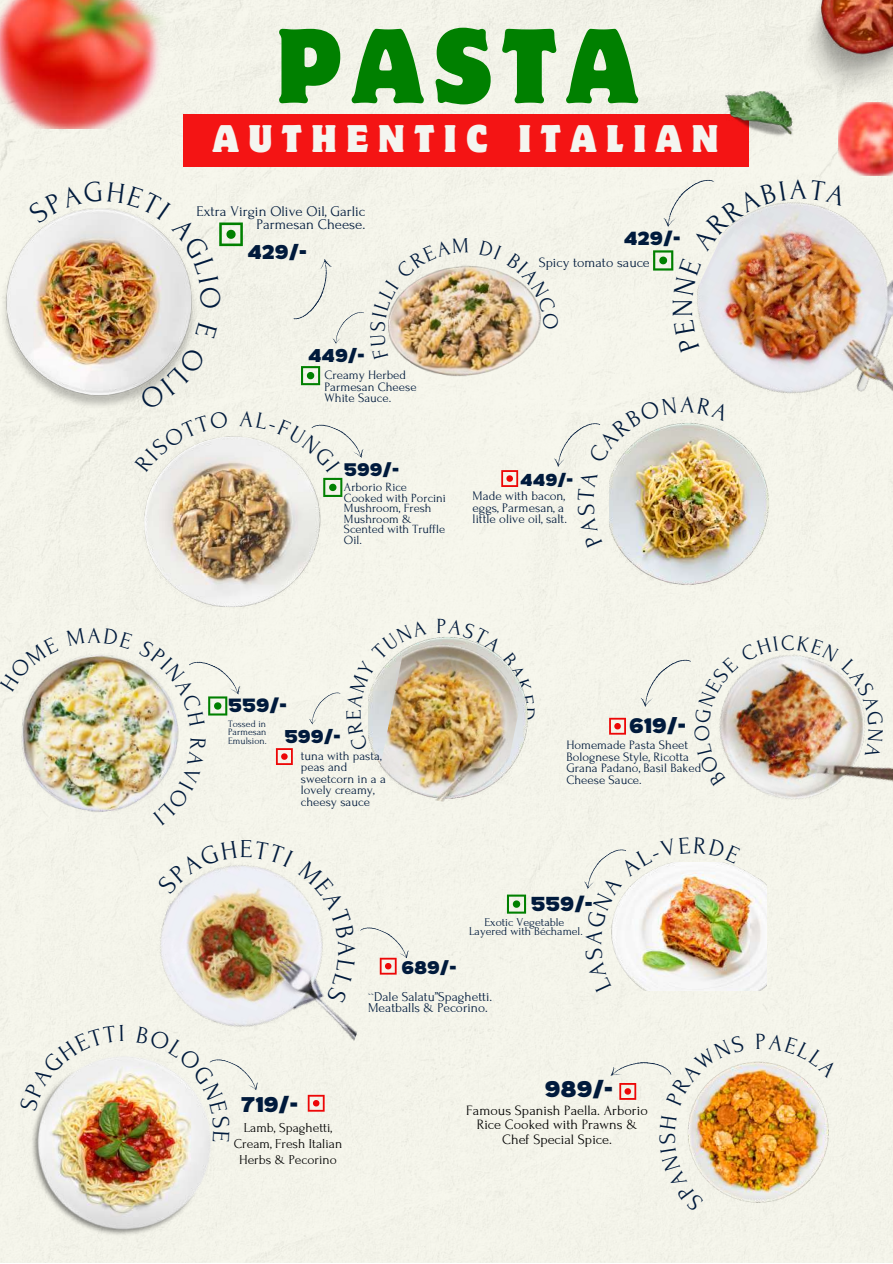
<style>
.page{position:relative;width:893px;height:1264px;background:#fff}
.page>*{position:absolute;margin:0;border:0;box-sizing:border-box;transform-origin:0 0}
.t1{font:semi-condensed 93.9px "Motter Corpus Std";letter-spacing:.12em;color:#008000}
.t2{font:semi-condensed 34.35px "Motter Corpus Std";letter-spacing:.285em;color:#f4f5f0}
.t3{font:29.25px "Forum";color:#001a3c}
.t4{font:900 22.05px "Bernoru";color:#001a3c}
.t5{font:900 20.85px "Bernoru";color:#001a3c}
.t6{font:900 20.55px "Bernoru";color:#001a3c}
.t7{font:900 19.8px "Bernoru";color:#001a3c}
.t8{font:900 19.5px "Bernoru";color:#001a3c}
.t9{font:900 18.75px "Bernoru";color:#001a3c}
.t10{font:900 18.6px "Bernoru";color:#001a3c}
.t11{font:900 18.15px "Bernoru";color:#001a3c}
.t12{font:900 17.85px "Bernoru";color:#001a3c}
.t13{font:900 16.95px "Bernoru";color:#001a3c}
.t14{font:14.7px/13.2px "Forum";color:#001a3c;text-align:right}
.t15{font:14.25px/14.2px "Forum";color:#000;text-align:center}
.t16{font:14.1px "Forum";color:#001a3c}
.t17{font:13.5px/15.8px "Forum";color:#000;text-align:center}
.t18{font:13.5px/11.2px "Forum";color:#001a3c}
.t19{font:13.05px/11.7px "Forum";color:#001a3c}
.t20{font:12.75px/11.6px "Forum";color:#001a3c}
.t21{font:12.45px/10.5px "Forum";color:#001a3c}
.t22{font:11.85px/9.9px "Forum";color:#001a3c;text-align:center}
.t23{font:9.75px/8.9px "Forum";color:#001a3c;text-align:justify}
</style>
<div class="page">
<div style="left:0;top:0;width:892px;height:1262px;background:#f4f4ea"></div>
<img style="left:0;top:209px;width:197px;height:201px">
<img style="left:665px;top:162px;width:227px;height:295px">
<img style="left:142px;top:411px;width:213px;height:216px">
<div style="left:183px;top:114px;width:565px;height:53px;background:#f41414"></div>
<img style="left:725px;top:92px;width:68px;height:45px">
<img style="left:0;top:0;width:166px;height:128px">
<img style="left:838px;top:103px;width:54px;height:73px">
<img style="left:798px;top:0;width:94px;height:102px">
<img style="left:609px;top:419px;width:174px;height:183px">
<img style="left:577px;top:862px;width:189px;height:128px">
<img style="left:11px;top:650px;width:174px;height:168px">
<div style="left:641px;top:602px;width:251px;height:251px;background:#f4f4ea"></div>
<div style="left:88px;top:820px;width:313px;height:258px;background:#f4f4ea"></div>
<img style="left:29px;top:1055px;width:182px;height:182px">
<img style="left:361px;top:246px;width:210px;height:143px">
<svg style="left:301px;top:366px;width:19px;height:19px"></svg>
<svg style="left:323px;top:478px;width:19px;height:19px"></svg>
<svg style="left:501px;top:470px;width:17px;height:17px"></svg>
<svg style="left:609px;top:717px;width:17px;height:17px"></svg>
<svg style="left:308px;top:1094px;width:16px;height:17px"></svg>
<svg style="left:507px;top:894px;width:19px;height:19px"></svg>
<img style="left:673px;top:1053px;width:211px;height:158px">
<svg style="left:276px;top:748px;width:17px;height:17px"></svg>
<div style="left:368px;top:633px;width:174px;height:182px;background:#f4f4ea"></div>
<img style="left:376px;top:636px;width:152px;height:176px">
<svg style="left:673px;top:320px;width:26px;height:33px"></svg>
<img style="left:653px;top:173px;width:194px;height:122px">
<svg style="left:0;top:636px;width:59px;height:55px"></svg>
<svg style="left:66px;top:627px;width:67px;height:21px"></svg>
<svg style="left:139px;top:639px;width:106px;height:87px"></svg>
<svg style="left:153px;top:738px;width:53px;height:87px"></svg>
<svg style="left:659px;top:1115px;width:44px;height:96px"></svg>
<svg style="left:610px;top:1035px;width:134px;height:70px"></svg>
<svg style="left:756px;top:1032px;width:82px;height:45px"></svg>
<img style="left:157px;top:839px;width:256px;height:164px">
<svg style="left:20px;top:1024px;width:103px;height:87px"></svg>
<svg style="left:136px;top:1026px;width:126px;height:116px"></svg>
<img style="left:284px;top:238px;width:184px;height:121px">
<img style="left:479px;top:240px;width:80px;height:89px">
<svg style="left:304px;top:620px;width:123px;height:131px"></svg>
<img style="left:437px;top:618px;width:98px;height:102px">
<img style="left:578px;top:836px;width:162px;height:156px">
<img style="left:633px;top:635px;width:250px;height:151px">
<img style="left:28px;top:181px;width:215px;height:127px">
<svg style="left:195px;top:322px;width:22px;height:17px"></svg>
<img style="left:547px;top:396px;width:182px;height:152px">
<svg style="left:134px;top:347px;width:94px;height:125px"></svg>
<div style="left:239px;top:410px;width:129px;height:62px;background:#f3f3ea"></div>
<h1 class="t1" style="left:276px;top:29px;width:362px">PASTA</h1>
<h2 class="t2" style="left:213px;top:125px;width:507px">AUTHENTIC ITALIAN</h2>
<p class="t14" style="left:196px;top:205px;width:170px">Extra Virgin Olive Oil, Garlic<br>Parmesan Cheese.</p>
<h3 class="t8" style="left:247px;top:240px;width:61px">429/-</h3>
<h3 class="t11" style="left:308px;top:345px;width:58px">449/-</h3>
<p class="t20" style="left:324px;top:369px;width:93px">Creamy Herbed<br>Parmesan Cheese<br>White Sauce.</p>
<h3 class="t12" style="left:344px;top:460px;width:57px">599/-</h3>
<p class="t21" style="left:344px;top:482px;width:104px">Arborio Rice<br>Cooked with Porcini<br>Mushroom, Fresh<br>Mushroom &amp;<br>Scented with Truffle<br>Oil.</p>
<h3 class="t10" style="left:623px;top:228px;width:58px">429/-</h3>
<p class="t16" style="left:538px;top:255px;width:113px">Spicy tomato sauce</p>
<h3 class="t3" style="left:667px;top:317px;width:20px;rotate:-90deg">N</h3>
<h3 class="t13" style="left:520px;top:470px;width:54px">449/-</h3>
<p class="t19" style="left:472px;top:490px;width:96px">Made with bacon, eggs, Parmesan, a little olive oil, salt.</p>
<h3 class="t9" style="left:228px;top:694px;width:60px">559/-</h3>
<p class="t23" style="left:228px;top:719px;width:40px">Tossed in Parmesan Emulsion.</p>
<h3 class="t6" style="left:629px;top:714px;width:58px">619/-</h3>
<p class="t20" style="left:566px;top:739px;width:136px">Homemade Pasta Sheet<br>Bolognese Style, Ricotta<br>Grana Padano, Basil Baked<br>Cheese Sauce.</p>
<h3 class="t11" style="left:284px;top:725px;width:58px">599/-</h3>
<p class="t20" style="left:301px;top:750px;width:87px">tuna with pasta, peas and sweetcorn in a a lovely creamy, cheesy sauce</p>
<h3 class="t7" style="left:531px;top:892px;width:63px">559/-</h3>
<h3 class="t12" style="left:401px;top:957px;width:57px">689/-</h3>
<p class="t22" style="left:469px;top:917px;width:115px">Exotic Vegetable<br>Layered with Béchamel.</p>
<p class="t18" style="left:368px;top:991px;width:125px">``Dale Salatu’’Spaghetti.<br>Meatballs &amp; Pecorino.</p>
<h3 class="t5" style="left:241px;top:1092px;width:58px">719/-</h3>
<p class="t17" style="left:234px;top:1120px;width:110px">Lamb, Spaghetti,<br>Cream, Fresh Italian<br>Herbs &amp; Pecorino</p>
<h3 class="t4" style="left:544px;top:1076px;width:70px">989/-</h3>
<p class="t15" style="left:466px;top:1103px;width:183px">Famous Spanish Paella. Arborio<br>Rice Cooked with Prawns &amp;<br>Chef Special Spice.</p>
</div>
